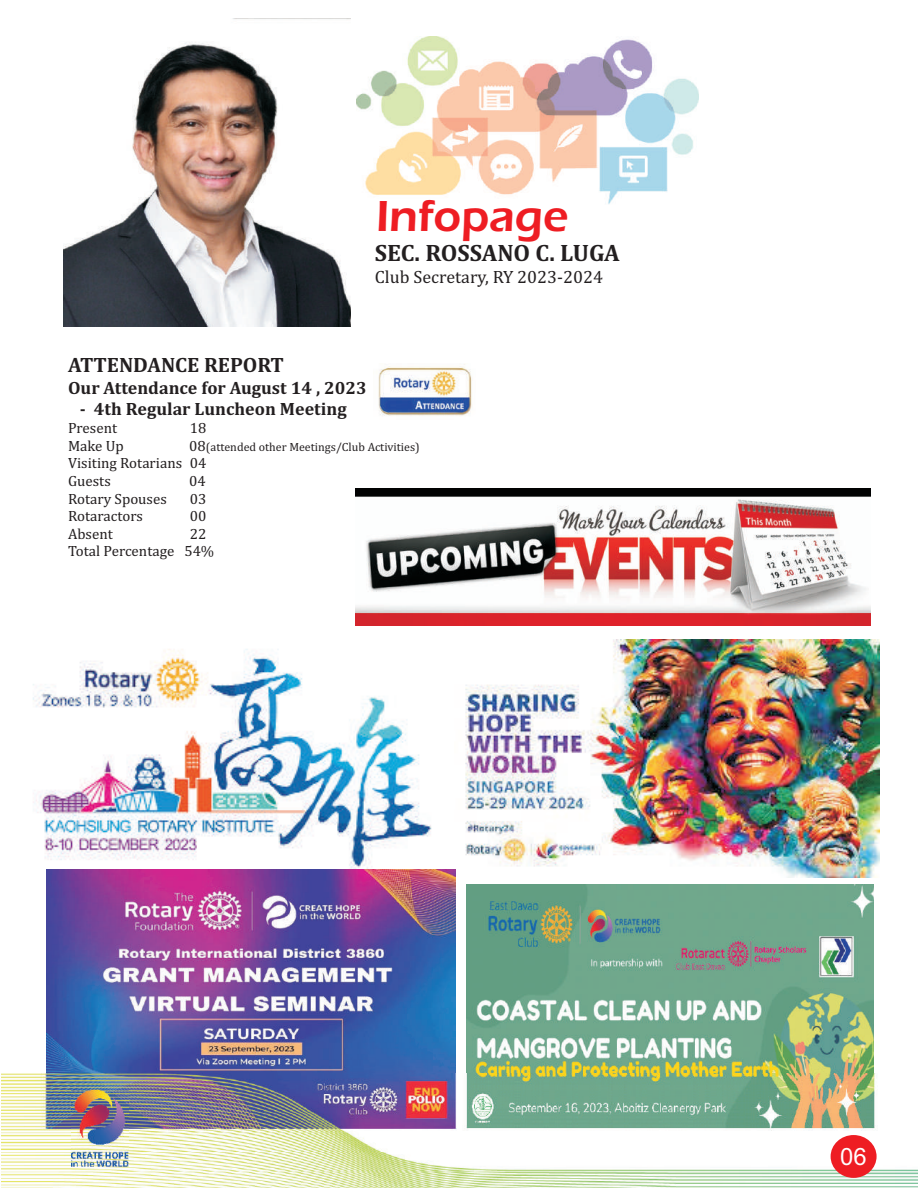
<style>
.page{position:relative;width:918px;height:1188px;background:#fff}
.page>*{position:absolute;margin:0;border:0;box-sizing:border-box;transform-origin:0 0}
.t1{font:600 45px "Eras ITC";color:#ee1d23}
.t2{font:700 24px "Cambria";color:#231f20}
.t3{font:23.85px "Arial";color:#fff}
.t4{font:700 21px "Cambria";color:#231f20}
.t5{font:700 18px "Cambria";color:#231f20}
.t6{font:18px "Cambria";color:#231f20}
.t7{font:15px/17.5px "Cambria";color:#231f20}
.t8{font:12px "Cambria";color:#231f20}
.s1{font-size:15px}
</style>
<div class="page">
<img style="left:356px;top:37px;width:343px;height:167px">
<img style="left:378px;top:364px;width:94px;height:52px">
<img style="left:356px;top:488px;width:515px;height:138px">
<img style="left:64px;top:19px;width:287px;height:308px">
<img style="left:33px;top:649px;width:419px;height:221px">
<img style="left:455px;top:639px;width:425px;height:238px">
<img style="left:467px;top:884px;width:406px;height:189px">
<img style="left:46px;top:870px;width:409px;height:203px">
<img style="left:1px;top:1073px;width:917px;height:115px">
<div style="left:831px;top:1135px;width:46px;height:43px;background:#ee1d23;border-radius:50%"></div>
<img style="left:72px;top:1089px;width:57px;height:78px">
<h1 class="t1" style="left:376px;top:200px;width:194px">Infopage</h1>
<h2 class="t2" style="left:375px;top:242px;width:247px">SEC. ROSSANO C. LUGA</h2>
<p class="t6" style="left:375px;top:269px;width:230px">Club Secretary, RY 2023-2024</p>
<h3 class="t4" style="left:68px;top:356px;width:217px">ATTENDANCE REPORT</h3>
<p class="t5" style="left:68px;top:380px;width:300px">Our Attendance for August 14 , 2023</p>
<p class="t5" style="left:80px;top:401px;width:268px">- 4th Regular Luncheon Meeting</p>
<p class="t7" style="left:68px;top:420px;width:51px">Present</p>
<p class="t7" style="left:190px;top:420px;width:18px">18</p>
<p class="t7" style="left:68px;top:438px;width:57px">Make Up</p>
<p class="t8" style="left:189px;top:441px;width:232px"><span class="s1">08</span>(attended other Meetings/Club Activities)</p>
<p class="t7" style="left:68px;top:455px;width:140px">Visiting Rotarians 04<br>Guests</p>
<p class="t7" style="left:189px;top:473px;width:18px">04</p>
<p class="t7" style="left:68px;top:491px;width:100px">Rotary Spouses</p>
<p class="t7" style="left:190px;top:491px;width:18px">03</p>
<p class="t7" style="left:68px;top:508px;width:76px">Rotaractors</p>
<p class="t7" style="left:190px;top:508px;width:18px">00</p>
<p class="t7" style="left:68px;top:526px;width:46px">Absent</p>
<p class="t7" style="left:68px;top:526px;width:148px;text-indent:122px">22<br>Total Percentage 54%</p>
<h3 class="t3" style="left:840px;top:1147px;width:28px">06</h3>
</div>
